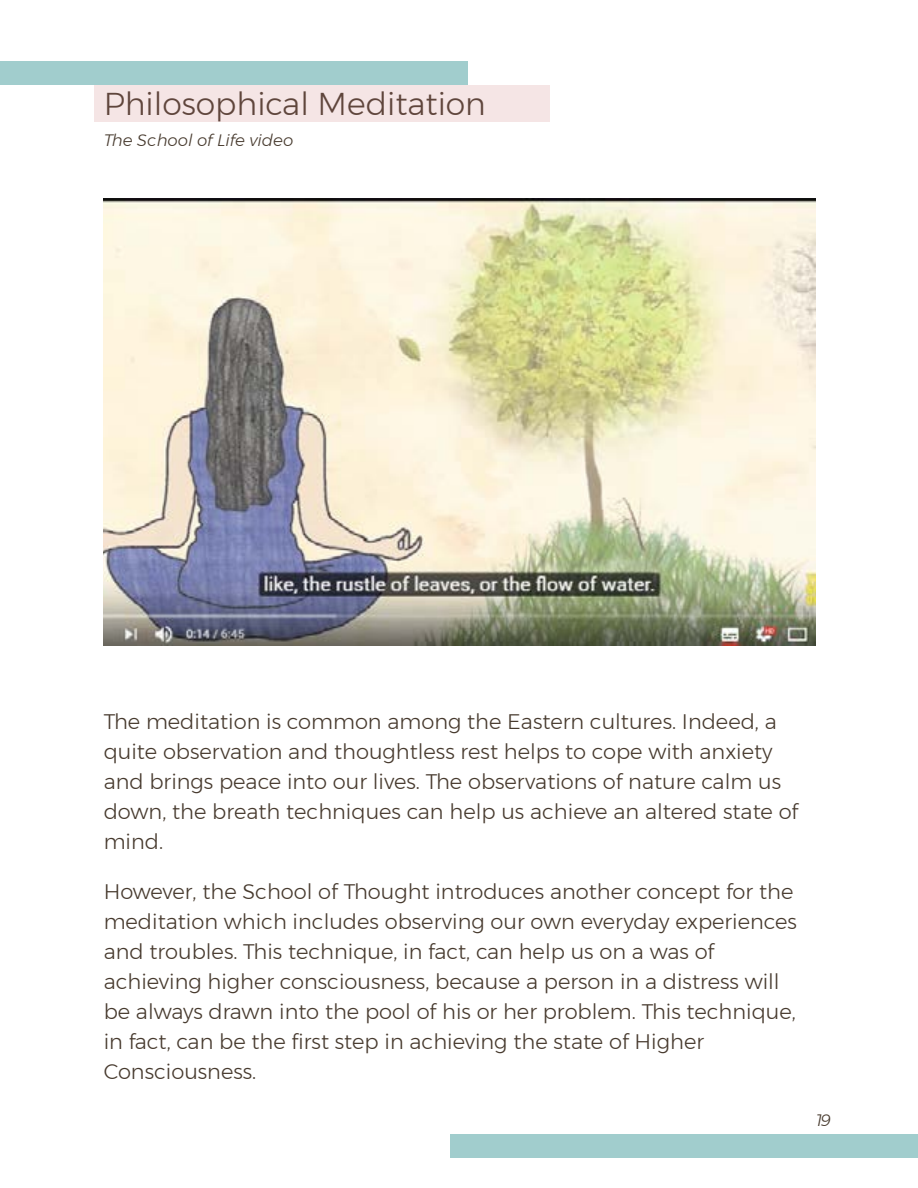
<style>
.page{position:relative;width:918px;height:1188px;background:#fff}
.page>*{position:absolute;margin:0;border:0;box-sizing:border-box;transform-origin:0 0}
.t1{font:300 31.5px "Montserrat";color:#473a2e}
.t2{font:300 21px/30px "Montserrat";color:#473a2e}
.t3{font:italic 300 16.5px "Montserrat";color:#473a2e}
</style>
<div class="page">
<div style="left:0;top:61px;width:468px;height:24px;background:#a1cdcd"></div>
<div style="left:450px;top:1134px;width:468px;height:24px;background:#a1cdcd"></div>
<img style="left:104px;top:199px;width:711px;height:447px">
<div style="left:94px;top:85px;width:456px;height:37px;background:#f5e5e5"></div>
<h1 class="t1" style="left:104px;top:81px;width:384px">Philosophical Meditation</h1>
<p class="t3" style="left:104px;top:128px;width:191px">The School of Life video</p>
<p class="t2" style="left:104px;top:706px;width:696px">The meditation is common among the Eastern cultures. Indeed, a quite observation and thoughtless rest helps to cope with anxiety and brings peace into our lives. The observations of nature calm us down, the breath techniques can help us achieve an altered state of mind.</p>
<p class="t2" style="left:104px;top:876px;width:695px">However, the School of Thought introduces another concept for the meditation which includes observing our own everyday experiences and troubles. This technique, in fact, can help us on a was of achieving higher consciousness, because a person in a distress will be always drawn into the pool of his or her problem. This technique, in fact, can be the first step in achieving the state of Higher Consciousness.</p>
<p class="t3" style="left:815px;top:1108px;width:18px">19</p>
</div>
